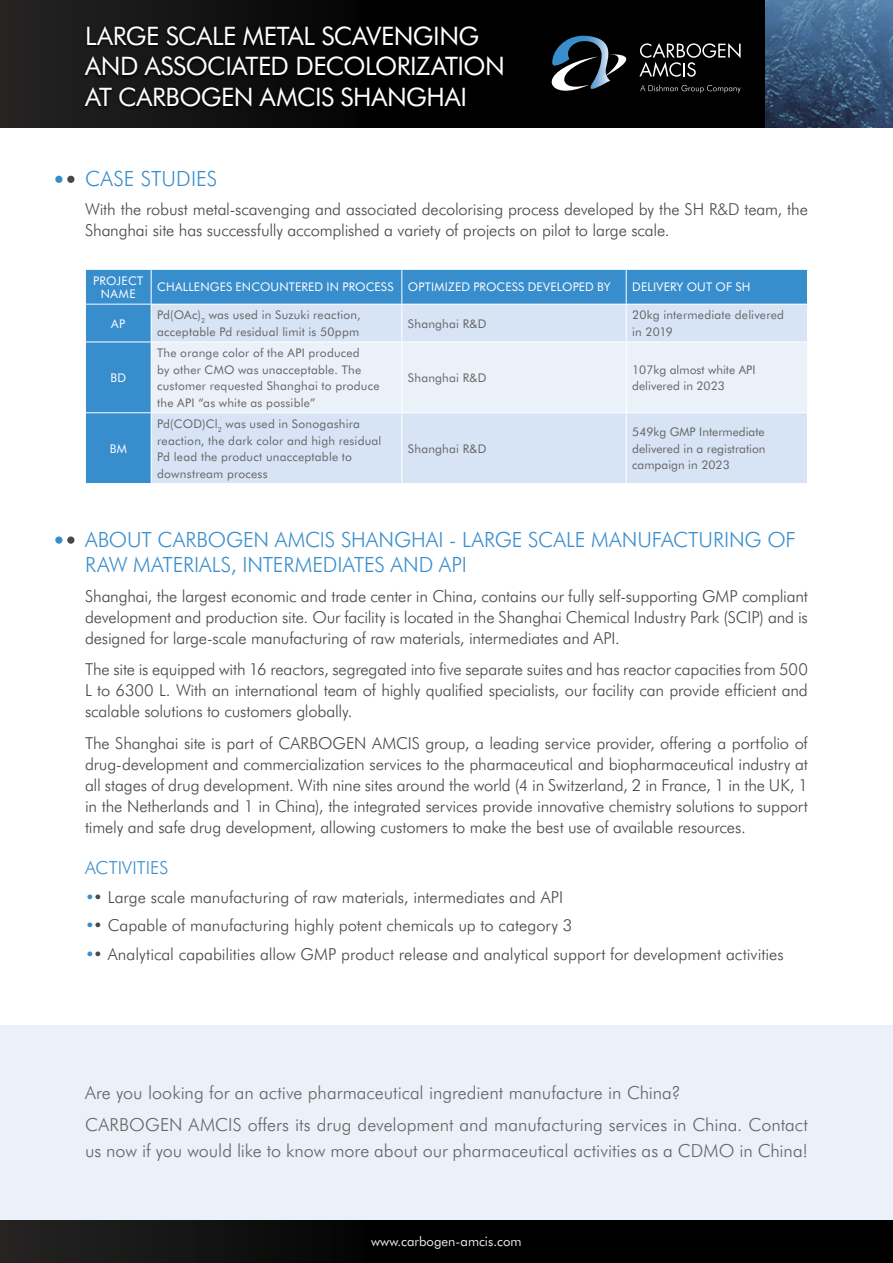
<style>
.page{position:relative;width:893px;height:1263px;background:#fff}
.page>*{position:absolute;margin:0;border:0;box-sizing:border-box;transform-origin:0 0}
.t1{font:25.5px/30.6px "Futura BT";letter-spacing:-.02em;color:#fff}
.t2{font:300 21px/25.2px "Futura BT";letter-spacing:-.005em;color:#388ecd}
.t3{font:300 18px/32px "Futura BT";color:#656565}
.t4{font:300 18px "Futura BT";color:#388ecd}
.t5{font:300 16.5px/21px "Futura BT";letter-spacing:-.01em;color:#484848;text-align:justify}
.t6{font:13.05px "Futura BT";color:#ebebeb}
.t7{font:12px/16.5px "Futura BT";letter-spacing:.015em;color:#656565}
.t8{font:12px "Futura BT";letter-spacing:.015em;color:#fff}
.t9{font:12px/13.5px "Futura BT";letter-spacing:.035em;color:#fff;text-align:center}
.s1{color:#388ecd}
</style>
<div class="page">
<div style="left:0;top:1025px;width:893px;height:195px;background:#ebf1f9"></div>
<svg style="left:0;top:0;width:765px;height:128px;background:#0b0a0a"></svg>
<img style="left:765px;top:0;width:128px;height:128px">
<svg style="left:549px;top:36px;width:192px;height:62px;background:#23272b"></svg>
<div style="left:82px;top:23px;width:423px;height:87px;background:#000;opacity:.7"></div>
<div style="left:0;top:1220px;width:893px;height:43px;background:linear-gradient(to right,#1b1a19,#000)"></div>
<div style="left:86px;top:270px;width:721px;height:213px;background:#388ecd"></div>
<div style="left:152px;top:305px;width:655px;height:178px;background:#d7e4f5"></div>
<div style="left:152px;top:343px;width:655px;height:69px;background:#ebf1f9"></div>
<hr style="left:151px;top:270px;width:1px;height:34px;background:#fff">
<hr style="left:401px;top:270px;width:1px;height:34px;background:#fff">
<hr style="left:626px;top:270px;width:1px;height:34px;background:#fff">
<hr style="left:85px;top:304px;width:66px;height:1px;background:#fff">
<hr style="left:151px;top:304px;width:251px;height:1px;background:#fff">
<hr style="left:151px;top:304px;width:1px;height:38px;background:#fff">
<hr style="left:402px;top:304px;width:224px;height:1px;background:#fff">
<hr style="left:401px;top:304px;width:1px;height:38px;background:#fff">
<hr style="left:626px;top:304px;width:182px;height:1px;background:#fff">
<hr style="left:626px;top:304px;width:1px;height:38px;background:#fff">
<hr style="left:85px;top:342px;width:66px;height:1px;background:#fff">
<hr style="left:151px;top:342px;width:251px;height:1px;background:#fff">
<hr style="left:151px;top:342px;width:1px;height:70px;background:#fff">
<hr style="left:402px;top:342px;width:224px;height:1px;background:#fff">
<hr style="left:401px;top:342px;width:1px;height:70px;background:#fff">
<hr style="left:626px;top:342px;width:182px;height:1px;background:#fff">
<hr style="left:626px;top:342px;width:1px;height:70px;background:#fff">
<hr style="left:85px;top:412px;width:66px;height:1px;background:#fff">
<hr style="left:151px;top:412px;width:251px;height:1px;background:#fff">
<hr style="left:151px;top:413px;width:1px;height:70px;background:#fff">
<hr style="left:402px;top:412px;width:224px;height:1px;background:#fff">
<hr style="left:401px;top:413px;width:1px;height:70px;background:#fff">
<hr style="left:626px;top:412px;width:182px;height:1px;background:#fff">
<hr style="left:626px;top:413px;width:1px;height:70px;background:#fff">
<div style="left:67px;top:176px;width:8px;height:7px;background:#484848;border-radius:50%"></div>
<div style="left:55px;top:176px;width:8px;height:7px;background:#388ecd;border-radius:50%"></div>
<div style="left:67px;top:536px;width:8px;height:8px;background:#484848;border-radius:50%"></div>
<div style="left:55px;top:536px;width:8px;height:8px;background:#388ecd;border-radius:50%"></div>
<h1 class="t1" style="left:85px;top:19px;width:421px">LARGE SCALE METAL SCAVENGING<br>AND ASSOCIATED DECOLORIZATION<br>AT CARBOGEN AMCIS SHANGHAI</h1>
<p class="t2" style="left:85px;top:166px;width:134px">CASE STUDIES</p>
<p class="t5" style="left:85px;top:198px;width:724px">With the robust metal-scavenging and associated decolorising process developed by the SH R&amp;D team, the<br>Shanghai site has successfully accomplished a variety of projects on pilot to large scale.</p>
<p class="t9" style="left:93px;top:273px;width:52px">PROJECT<br>NAME</p>
<p class="t8" style="left:157px;top:279px;width:455px">CHALLENGES ENCOUNTERED IN PROCESS OPTIMIZED PROCESS DEVELOPED BY</p>
<p class="t8" style="left:632px;top:279px;width:120px">DELIVERY OUT OF SH</p>
<p class="t8" style="left:111px;top:315px;width:16px">AP</p>
<p class="t7" style="left:157px;top:306px;width:205px">Pd(OAc)<sub>2</sub> was used in Suzuki reaction, acceptable Pd residual limit is 50ppm</p>
<p class="t7" style="left:408px;top:315px;width:80px">Shanghai R&amp;D</p>
<p class="t7" style="left:632px;top:306px;width:153px">20kg intermediate delivered in 2019</p>
<p class="t8" style="left:110px;top:369px;width:17px">BD</p>
<p class="t7" style="left:157px;top:344px;width:224px">The orange color of the API produced<br>by other CMO was unacceptable. The customer requested Shanghai to produce the API “as white as possible”</p>
<p class="t7" style="left:408px;top:369px;width:80px">Shanghai R&amp;D</p>
<p class="t7" style="left:632px;top:361px;width:125px">107kg almost white API delivered in 2023</p>
<p class="t8" style="left:110px;top:440px;width:19px">BM</p>
<p class="t7" style="left:157px;top:415px;width:226px">Pd(COD)Cl<sub>2</sub> was used in Sonogashira reaction, the dark color and high residual Pd lead the product unacceptable to downstream process</p>
<p class="t7" style="left:408px;top:440px;width:80px">Shanghai R&amp;D</p>
<p class="t7" style="left:632px;top:423px;width:135px;text-align:justify">549kg GMP Intermediate delivered in a registration campaign in 2023</p>
<p class="t2" style="left:85px;top:526px;width:713px">ABOUT CARBOGEN AMCIS SHANGHAI - LARGE SCALE MANUFACTURING OF<br>RAW MATERIALS, INTERMEDIATES AND API</p>
<p class="t5" style="left:85px;top:585px;width:724px">Shanghai, the largest economic and trade center in China, contains our fully self-supporting GMP compliant development and production site. Our facility is located in the Shanghai Chemical Industry Park (SCIP) and is designed for large-scale manufacturing of raw materials, intermediates and API.</p>
<p class="t5" style="left:85px;top:658px;width:724px">The site is equipped with 16 reactors, segregated into five separate suites and has reactor capacities from 500<br>L to 6300 L. With an international team of highly qualified specialists, our facility can provide efficient and scalable solutions to customers globally.</p>
<p class="t5" style="left:85px;top:732px;width:724px">The Shanghai site is part of CARBOGEN AMCIS group, a leading service provider, offering a portfolio of drug-development and commercialization services to the pharmaceutical and biopharmaceutical industry at all stages of drug development. With nine sites around the world (4 in Switzerland, 2 in France, 1 in the UK, 1 in the Netherlands and 1 in China), the integrated services provide innovative chemistry solutions to support timely and safe drug development, allowing customers to make the best use of available resources.</p>
<p class="t4" style="left:85px;top:855px;width:85px">ACTIVITIES</p>
<p class="t5" style="left:85px;top:886px;width:480px"><span class="s1">•</span>• Large scale manufacturing of raw materials, intermediates and API</p>
<p class="t5" style="left:85px;top:914px;width:489px"><span class="s1">•</span>• Capable of manufacturing highly potent chemicals up to category 3</p>
<p class="t5" style="left:85px;top:943px;width:700px"><span class="s1">•</span>• Analytical capabilities allow GMP product release and analytical support for development activities</p>
<p class="t3" style="left:85px;top:1076px;width:724px">Are you looking for an active pharmaceutical ingredient manufacture in China?<br>CARBOGEN AMCIS offers its drug development and manufacturing services in China. Contact</p>
<p class="t3" style="left:85px;top:1134px;width:724px">us now if you would like to know more about our pharmaceutical activities as a CDMO in China!</p>
<p class="t6" style="left:371px;top:1233px;width:152px">www.carbogen-amcis.com</p>
</div>
